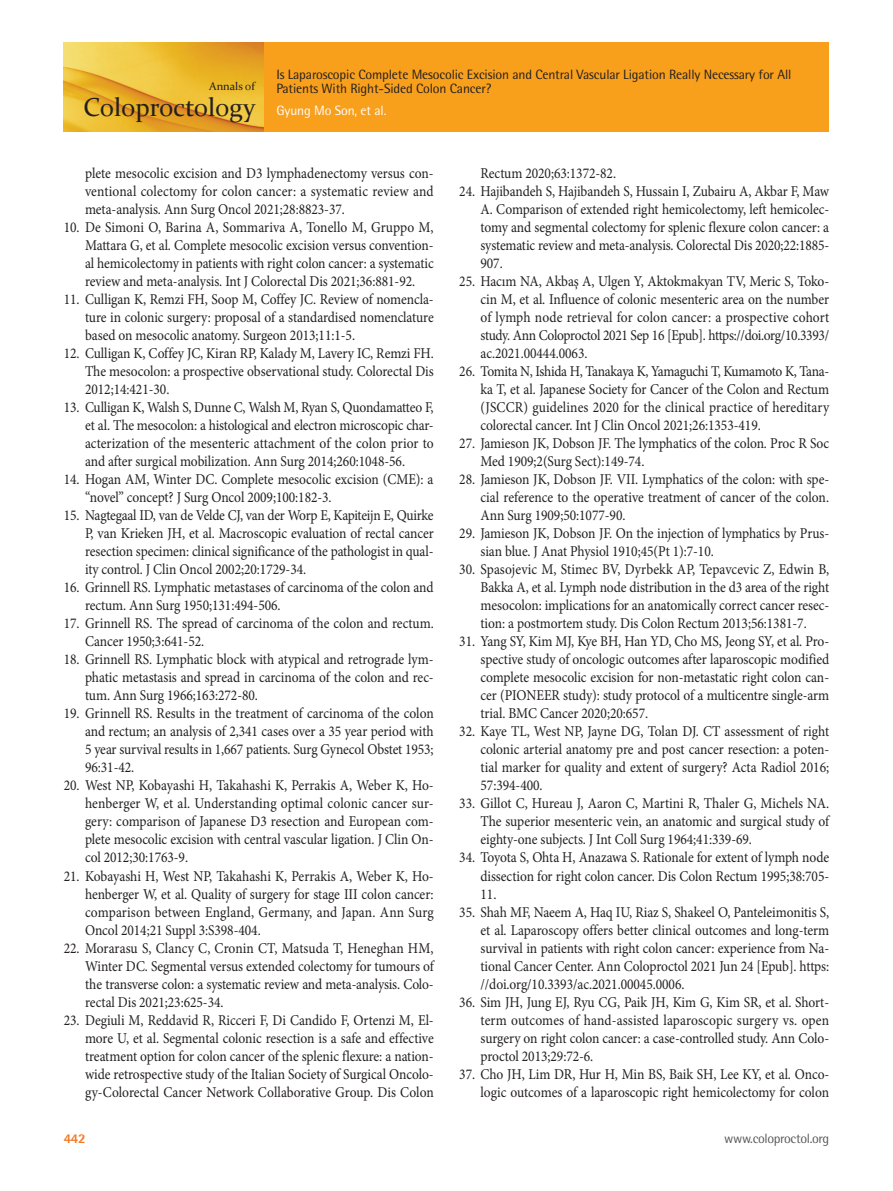
<style>
.page{position:relative;width:893px;height:1191px;background:#fff}
.page>*{position:absolute;margin:0;border:0;box-sizing:border-box;transform-origin:0 0}
.t1{font:25.95px "Constantia";color:#231f20}
.참고문헌2{font:15px/18px "Minion Pro";letter-spacing:-.005em;color:#231f20;text-align:justify;scale:.9 1}
.참고문헌1{font:15px/18px "Minion Pro";letter-spacing:-.005em;color:#231f20;text-align:justify;scale:.9 1}
.t2{font:13.5px/13.5px "Rotis Semi Sans Std";letter-spacing:-.01em;color:#231f20}
.t3{font:13.5px "Rotis Semi Sans Std";letter-spacing:-.025em;color:#57585a}
.t4{font:13.5px "Rotis Semi Sans Std";letter-spacing:-.01em;color:#fff}
.t5{font:800 13.5px "Rotis Semi Sans Std";color:#f47721}
.t6{font:11.25px "Constantia";color:#231f20}
</style>
<div class="page">
<div style="left:264px;top:43px;width:565px;height:89px;background:#f89f1c"></div>
<img style="left:64px;top:43px;width:200px;height:89px">
<p class="t6" style="left:209px;top:79px;width:47px">Annals of</p>
<h1 class="t1" style="left:83px;top:90px;width:174px">Coloproctology</h1>
<p class="t2" style="left:276px;top:68px;width:516px">Is Laparoscopic Complete Mesocolic Excision and Central Vascular Ligation Really Necessary for All<br>Patients With Right-Sided Colon Cancer?</p>
<p class="t4" style="left:276px;top:102px;width:112px">Gyung Mo Son, et al.</p>
<p class="참고문헌1" style="left:85px;top:164px;width:389px">plete mesocolic excision and D3 lymphadenectomy versus con&shy;ventional colectomy for colon cancer: a systematic review and meta-analysis. Ann Surg Oncol 2021;28:8823-37.</p>
<p class="참고문헌2" style="left:85px;top:218px;width:389px;text-indent:-21px">10. De Simoni O, Barina A, Sommariva A, Tonello M, Gruppo M, Mattara G, et al. Complete mesocolic excision versus convention&shy;al hemicolectomy in patients with right colon cancer: a systematic review and meta-analysis. Int J Colorectal Dis 2021;36:881-92.</p>
<p class="참고문헌2" style="left:85px;top:290px;width:389px;text-indent:-21px">11. Culligan K, Remzi FH, Soop M, Coffey JC. Review of nomencla&shy;ture in colonic surgery: proposal of a standardised nomenclature based on mesocolic anatomy. Surgeon 2013;11:1-5.</p>
<p class="참고문헌2" style="left:85px;top:344px;width:389px;text-indent:-21px">12. Culligan K, Coffey JC, Kiran RP, Kalady M, Lavery IC, Remzi FH.<br>The mesocolon: a prospective observational study. Colorectal Dis 2012;14:421-30.</p>
<p class="참고문헌2" style="left:85px;top:398px;width:389px;text-indent:-21px">13. Culligan K, Walsh S, Dunne C, Walsh M, Ryan S, Quondamatteo F, et al. The mesocolon: a histological and electron microscopic char&shy;acterization of the mesenteric attachment of the colon prior to and after surgical mobilization. Ann Surg 2014;260:1048-56.</p>
<p class="참고문헌2" style="left:85px;top:470px;width:389px;text-indent:-21px">14. Hogan AM, Winter DC. Complete mesocolic excision (CME): a “novel” concept? J Surg Oncol 2009;100:182-3.</p>
<p class="참고문헌2" style="left:85px;top:506px;width:389px;text-indent:-21px">15. Nagtegaal ID, van de Velde CJ, van der Worp E, Kapiteijn E, Quirke P, van Krieken JH, et al. Macroscopic evaluation of rectal cancer resection specimen: clinical significance of the pathologist in qual&shy;ity control. J Clin Oncol 2002;20:1729-34.</p>
<p class="참고문헌2" style="left:85px;top:578px;width:389px;text-indent:-21px">16. Grinnell RS. Lymphatic metastases of carcinoma of the colon and rectum. Ann Surg 1950;131:494-506.</p>
<p class="참고문헌2" style="left:85px;top:614px;width:389px;text-indent:-21px">17. Grinnell RS. The spread of carcinoma of the colon and rectum.<br>Cancer 1950;3:641-52.</p>
<p class="참고문헌2" style="left:85px;top:650px;width:389px;text-indent:-21px">18. Grinnell RS. Lymphatic block with atypical and retrograde lym&shy;phatic metastasis and spread in carcinoma of the colon and rec&shy;tum. Ann Surg 1966;163:272-80.</p>
<p class="참고문헌2" style="left:85px;top:704px;width:389px;text-indent:-21px">19. Grinnell RS. Results in the treatment of carcinoma of the colon and rectum; an analysis of 2,341 cases over a 35 year period with 5 year survival results in 1,667 patients. Surg Gynecol Obstet 1953; 96:31-42.</p>
<p class="참고문헌2" style="left:85px;top:776px;width:389px;text-indent:-21px">20. West NP, Kobayashi H, Takahashi K, Perrakis A, Weber K, Ho&shy;henberger W, et al. Understanding optimal colonic cancer sur&shy;gery: comparison of Japanese D3 resection and European com&shy;plete mesocolic excision with central vascular ligation. J Clin On&shy;col 2012;30:1763-9.</p>
<p class="참고문헌2" style="left:85px;top:866px;width:389px;text-indent:-21px">21. Kobayashi H, West NP, Takahashi K, Perrakis A, Weber K, Ho&shy;henberger W, et al. Quality of surgery for stage III colon cancer: comparison between England, Germany, and Japan. Ann Surg Oncol 2014;21 Suppl 3:S398-404.</p>
<p class="참고문헌2" style="left:85px;top:938px;width:389px;text-indent:-21px">22. Morarasu S, Clancy C, Cronin CT, Matsuda T, Heneghan HM, Winter DC. Segmental versus extended colectomy for tumours of the transverse colon: a systematic review and meta-analysis. Colo&shy;rectal Dis 2021;23:625-34.</p>
<p class="참고문헌2" style="left:85px;top:1010px;width:389px;text-indent:-21px">23. Degiuli M, Reddavid R, Ricceri F, Di Candido F, Ortenzi M, El&shy;more U, et al. Segmental colonic resection is a safe and effective treatment option for colon cancer of the splenic flexure: a nation&shy;wide retrospective study of the Italian Society of Surgical Oncolo&shy;gy-Colorectal Cancer Network Collaborative Group. Dis Colon</p>
<p class="t5" style="left:64px;top:1129px;width:23px">442</p>
<p class="참고문헌2" style="left:480px;top:164px;width:152px">Rectum 2020;63:1372-82.</p>
<p class="참고문헌2" style="left:480px;top:182px;width:389px;text-indent:-21px">24. Hajibandeh S, Hajibandeh S, Hussain I, Zubairu A, Akbar F, Maw A. Comparison of extended right hemicolectomy, left hemicolec&shy;tomy and segmental colectomy for splenic flexure colon cancer: a systematic review and meta-analysis. Colorectal Dis 2020;22:1885- 907.</p>
<p class="참고문헌2" style="left:480px;top:272px;width:389px;text-indent:-21px">25. Hacım NA, Akbaş A, Ulgen Y, Aktokmakyan TV, Meric S, Toko&shy;cin M, et al. Influence of colonic mesenteric area on the number of lymph node retrieval for colon cancer: a prospective cohort study. Ann Coloproctol 2021 Sep 16 [Epub]. https://doi.org/10.3393/ ac.2021.00444.0063.</p>
<p class="참고문헌2" style="left:480px;top:362px;width:389px;text-indent:-21px">26. Tomita N, Ishida H, Tanakaya K, Yamaguchi T, Kumamoto K, Tana&shy;ka T, et al. Japanese Society for Cancer of the Colon and Rectum (JSCCR) guidelines 2020 for the clinical practice of hereditary colorectal cancer. Int J Clin Oncol 2021;26:1353-419.</p>
<p class="참고문헌2" style="left:480px;top:434px;width:389px;text-indent:-21px">27. Jamieson JK, Dobson JF. The lymphatics of the colon. Proc R Soc<br>Med 1909;2(Surg Sect):149-74.</p>
<p class="참고문헌2" style="left:480px;top:470px;width:389px;text-indent:-21px">28. Jamieson JK, Dobson JF. VII. Lymphatics of the colon: with spe&shy;cial reference to the operative treatment of cancer of the colon.<br>Ann Surg 1909;50:1077-90.</p>
<p class="참고문헌2" style="left:480px;top:524px;width:389px;text-indent:-21px">29. Jamieson JK, Dobson JF. On the injection of lymphatics by Prus&shy;sian blue. J Anat Physiol 1910;45(Pt 1):7-10.</p>
<p class="참고문헌2" style="left:480px;top:560px;width:389px;text-indent:-21px">30. Spasojevic M, Stimec BV, Dyrbekk AP, Tepavcevic Z, Edwin B, Bakka A, et al. Lymph node distribution in the d3 area of the right mesocolon: implications for an anatomically correct cancer resec&shy;tion: a postmortem study. Dis Colon Rectum 2013;56:1381-7.</p>
<p class="참고문헌2" style="left:480px;top:632px;width:389px;text-indent:-21px">31. Yang SY, Kim MJ, Kye BH, Han YD, Cho MS, Jeong SY, et al. Pro&shy;spective study of oncologic outcomes after laparoscopic modified complete mesocolic excision for non-metastatic right colon can&shy;cer (PIONEER study): study protocol of a multicentre single-arm trial. BMC Cancer 2020;20:657.</p>
<p class="참고문헌2" style="left:480px;top:722px;width:389px;text-indent:-21px">32. Kaye TL, West NP, Jayne DG, Tolan DJ. CT assessment of right colonic arterial anatomy pre and post cancer resection: a poten&shy;tial marker for quality and extent of surgery? Acta Radiol 2016; 57:394-400.</p>
<p class="참고문헌2" style="left:480px;top:794px;width:389px;text-indent:-21px">33. Gillot C, Hureau J, Aaron C, Martini R, Thaler G, Michels NA.<br>The superior mesenteric vein, an anatomic and surgical study of eighty-one subjects. J Int Coll Surg 1964;41:339-69.</p>
<p class="참고문헌2" style="left:480px;top:848px;width:389px;text-indent:-21px">34. Toyota S, Ohta H, Anazawa S. Rationale for extent of lymph node dissection for right colon cancer. Dis Colon Rectum 1995;38:705- 11.</p>
<p class="참고문헌2" style="left:480px;top:902px;width:389px;text-indent:-21px">35. Shah MF, Naeem A, Haq IU, Riaz S, Shakeel O, Panteleimonitis S, et al. Laparoscopy offers better clinical outcomes and long-term survival in patients with right colon cancer: experience from Na&shy;tional Cancer Center. Ann Coloproctol 2021 Jun 24 [Epub]. https: //doi.org/10.3393/ac.2021.00045.0006.</p>
<p class="참고문헌2" style="left:480px;top:992px;width:389px;text-indent:-21px">36. Sim JH, Jung EJ, Ryu CG, Paik JH, Kim G, Kim SR, et al. Short&shy;term outcomes of hand-assisted laparoscopic surgery vs. open surgery on right colon cancer: a case-controlled study. Ann Colo&shy;proctol 2013;29:72-6.</p>
<p class="참고문헌2" style="left:459px;top:1064px;width:413px;text-align:right">37. Cho JH, Lim DR, Hur H, Min BS, Baik SH, Lee KY, et al. Onco&shy;logic outcomes of a laparoscopic right hemicolectomy for colon</p>
<p class="t3" style="left:724px;top:1130px;width:106px">www.coloproctol.org</p>
</div>
